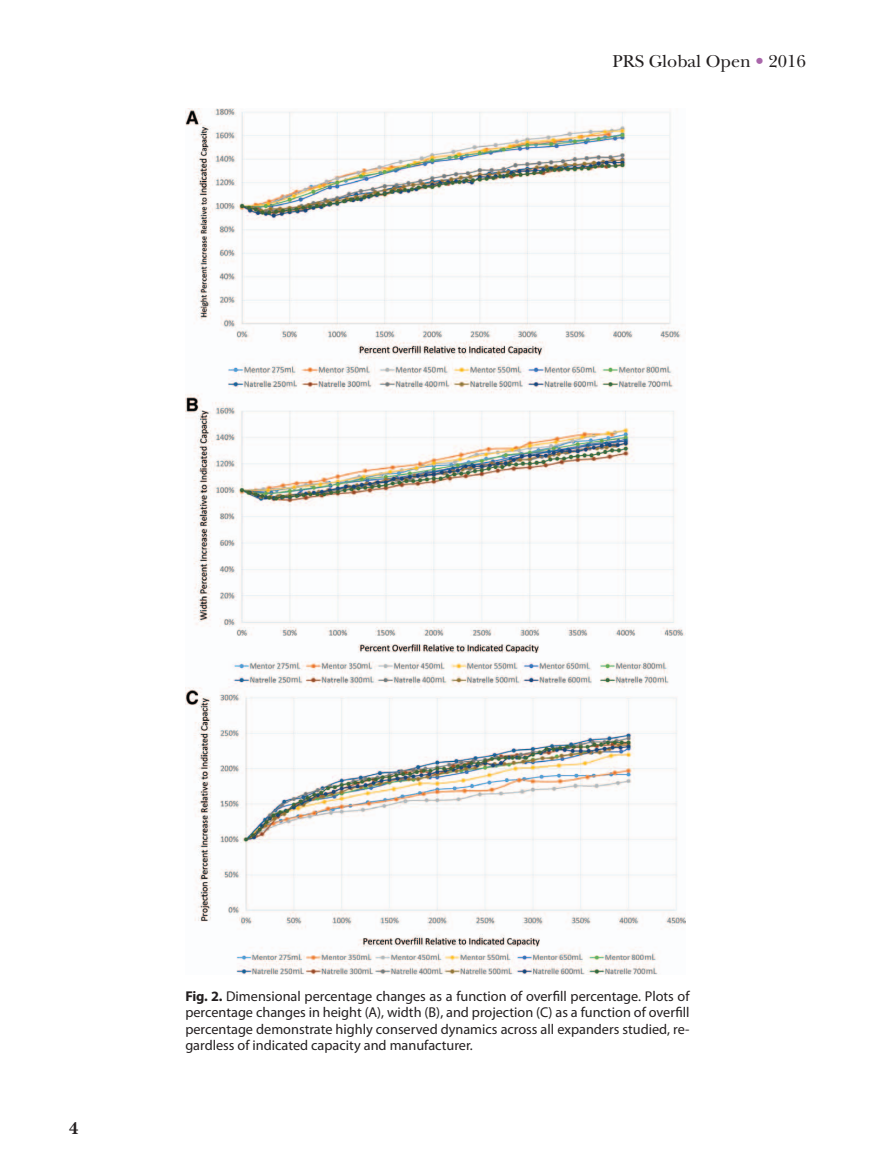
<style>
.page{position:relative;width:878px;height:1175px;background:#fff}
.page>*{position:absolute;margin:0;border:0;box-sizing:border-box;transform-origin:0 0}
.t1{font:18px "New Baskerville";color:#231f20}
.t2{font:700 18px "New Baskerville";color:#231f20}
.t3{font:14.25px/16.5px "Myriad Pro";color:#231f20;text-align:justify}
.s1{color:#a966aa}
.s2{font-weight:700}
</style>
<div class="page">
<img style="left:185px;top:108px;width:500px;height:866px">
<p class="t1" style="left:612px;top:51px;width:195px">PRS Global Open <span class="s1">•</span> 2016</p>
<p class="t2" style="left:69px;top:1118px;width:11px">4</p>
<p class="t3" style="left:185px;top:987px;width:506px"><span class="s2">Fig. 2.</span> Dimensional percentage changes as a function of overfill percentage. Plots of percentage changes in height (A), width (B), and projection (C) as a function of overfill percentage demonstrate highly conserved dynamics across all expanders studied, re&shy;gardless of indicated capacity and manufacturer.</p>
</div>
